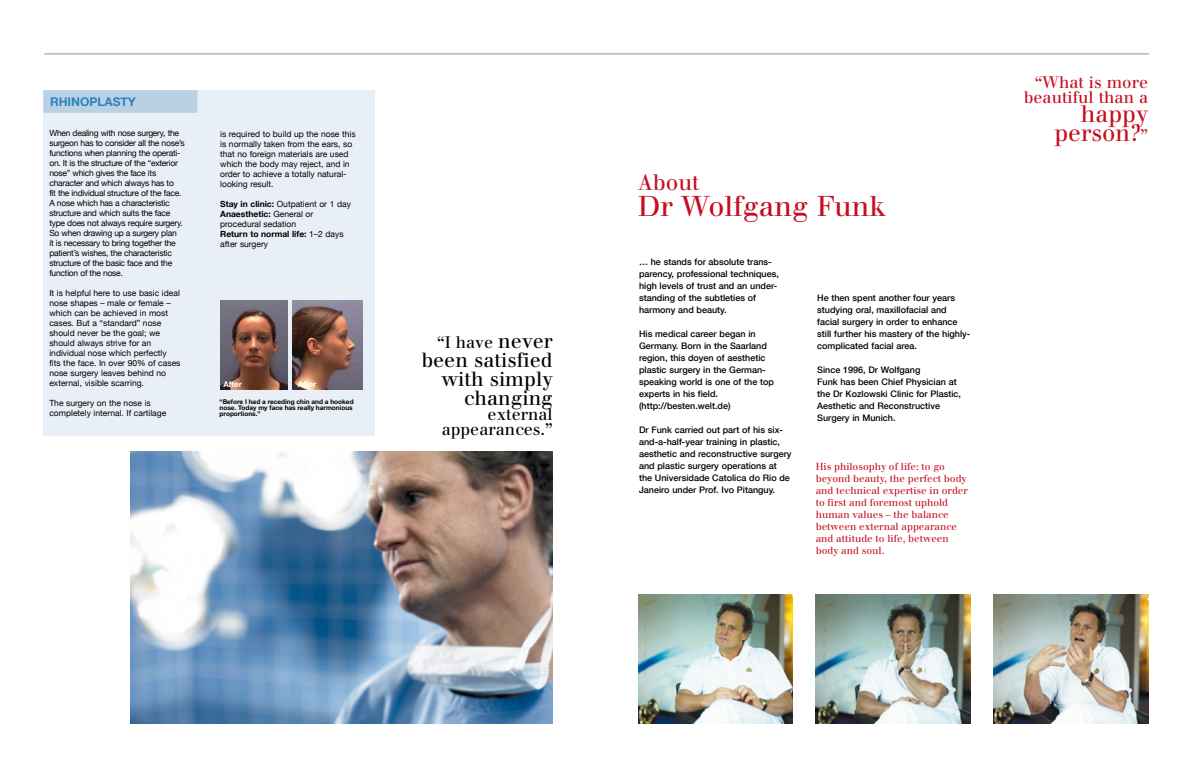
<style>
.page{position:relative;width:1191px;height:766px;background:#fff}
.page>*{position:absolute;margin:0;border:0;box-sizing:border-box;transform-origin:0 0}
.t1{font:28.1px "Walbaum";color:#c50e1f}
.t2{font:23.3px/19.2px "Walbaum";color:#c50e1f;text-align:right}
.t3{font:22px "Walbaum";color:#c50e1f}
.t4{font:20px/19.2px "Walbaum";color:#000;text-align:right}
.t5{font:16.4px/15.1px "Walbaum";color:#000;text-align:right}
.t6{font:16.4px/15.1px "Walbaum";color:#c50e1f;text-align:right}
.t7{font:700 12px "Helvetica Neue";color:#2a83b9}
.t8{font:10px/12px "Walbaum";color:#c50e1f}
.t9{font:500 9px/12px "Helvetica Neue";color:#000}
.t10{font:8.5px/10px "Helvetica Neue";color:#000}
.t11{font:8.5px/10px "Helvetica Neue";letter-spacing:-.03em;color:#000}
.t12{font:700 8px "Helvetica Neue";color:#fff}
.t13{font:700 6.5px/6px "Helvetica Neue";color:#000}
.s1{font-weight:700}
.s2{font-size:20px}
.s3{font-size:16.4px}
</style>
<div class="page">
<div style="left:43px;top:90px;width:332px;height:345px;background:#e8eff6"></div>
<div style="left:43px;top:90px;width:154px;height:23px;background:#bad1e4"></div>
<img style="left:815px;top:594px;width:155px;height:129px">
<img style="left:993px;top:594px;width:155px;height:129px">
<hr style="left:44px;top:54px;width:1105px;height:1px;background:#929395">
<img style="left:638px;top:594px;width:154px;height:129px">
<img style="left:131px;top:452px;width:421px;height:271px">
<img style="left:292px;top:300px;width:71px;height:89px">
<img style="left:220px;top:300px;width:68px;height:89px">
<h3 class="t7" style="left:50px;top:94px;width:87px">RHINOPLASTY</h3>
<p class="t11" style="left:49px;top:128px;width:137px">When dealing with nose surgery, the surgeon has to consider all the nose’s functions when planning the operati&shy;on. It is the structure of the “exterior nose” which gives the face its character and which always has to<br>fit the individual structure of the face.<br>A nose which has a characteristic structure and which suits the face type does not always require surgery.<br>So when drawing up a surgery plan<br>it is necessary to bring together the patient’s wishes, the characteristic structure of the basic face and the function of the nose.</p>
<p class="t10" style="left:49px;top:288px;width:133px">It is helpful here to use basic ideal nose shapes – male or female – which can be achieved in most cases. But a “standard” nose should never be the goal; we should always strive for an individual nose which perfectly<br>fits the face. In over 90% of cases nose surgery leaves behind no external, visible scarring.</p>
<p class="t10" style="left:49px;top:398px;width:118px">The surgery on the nose is completely internal. If cartilage</p>
<p class="t13" style="left:220px;top:398px;width:135px">“Before I had a receding chin and a hooked nose. Today my face has really harmonious proportions.”</p>
<p class="t10" style="left:220px;top:129px;width:137px">is required to build up the nose this is normally taken from the ears, so that no foreign materials are used which the body may reject, and in order to achieve a totally natural&shy;looking result.</p>
<p class="t10" style="left:220px;top:199px;width:132px"><span class="s1">Stay in clinic:</span> Outpatient or 1 day<br><span class="s1">Anaesthetic:</span> General or procedural sedation<br><span class="s1">Return to normal life:</span> 1–2 days after surgery</p>
<p class="t12" style="left:223px;top:379px;width:20px">After</p>
<p class="t12" style="left:298px;top:379px;width:20px">After</p>
<h3 class="t5" style="left:437px;top:334px;width:117px">“I have <span class="s2">never</span></h3>
<h3 class="t4" style="left:421px;top:350px;width:133px">been satisfied with simply changing</h3>
<h3 class="t5" style="left:442px;top:407px;width:113px">external appearances.”</h3>
<h3 class="t3" style="left:638px;top:169px;width:63px">About</h3>
<h1 class="t1" style="left:638px;top:189px;width:249px">Dr Wolfgang Funk</h1>
<p class="t9" style="left:639px;top:256px;width:141px">… he stands for absolute trans&shy;parency, professional techniques, high levels of trust and an under&shy;standing of the subtleties of harmony and beauty.</p>
<p class="t9" style="left:639px;top:328px;width:136px">His medical career began in<br>Germany. Born in the Saarland region, this doyen of aesthetic plastic surgery in the German&shy;speaking world is one of the top experts in his field. (http://besten.welt.de)</p>
<p class="t9" style="left:639px;top:424px;width:154px">Dr Funk carried out part of his six&shy;and-a-half-year training in plastic, aesthetic and reconstructive surgery and plastic surgery operations at the Universidade Catolica do Rio de Janeiro under Prof. Ivo Pitanguy.</p>
<p class="t9" style="left:817px;top:292px;width:155px">He then spent another four years studying oral, maxillofacial and facial surgery in order to enhance still further his mastery of the highly&shy;complicated facial area.</p>
<p class="t9" style="left:817px;top:364px;width:145px">Since 1996, Dr Wolfgang<br>Funk has been Chief Physician at the Dr Kozlowski Clinic for Plastic,<br>Aesthetic and Reconstructive<br>Surgery in Munich.</p>
<p class="t8" style="left:815px;top:461px;width:154px">His philosophy of life: to go beyond beauty, the perfect body and technical expertise in order to first and foremost uphold human values – the balance between external appearance and attitude to life, between body and soul.</p>
<h3 class="t6" style="left:1023px;top:74px;width:126px">“What is more beautiful than a</h3>
<h2 class="t2" style="left:1054px;top:104px;width:95px">happy person?<span class="s3">”</span></h2>
</div>
